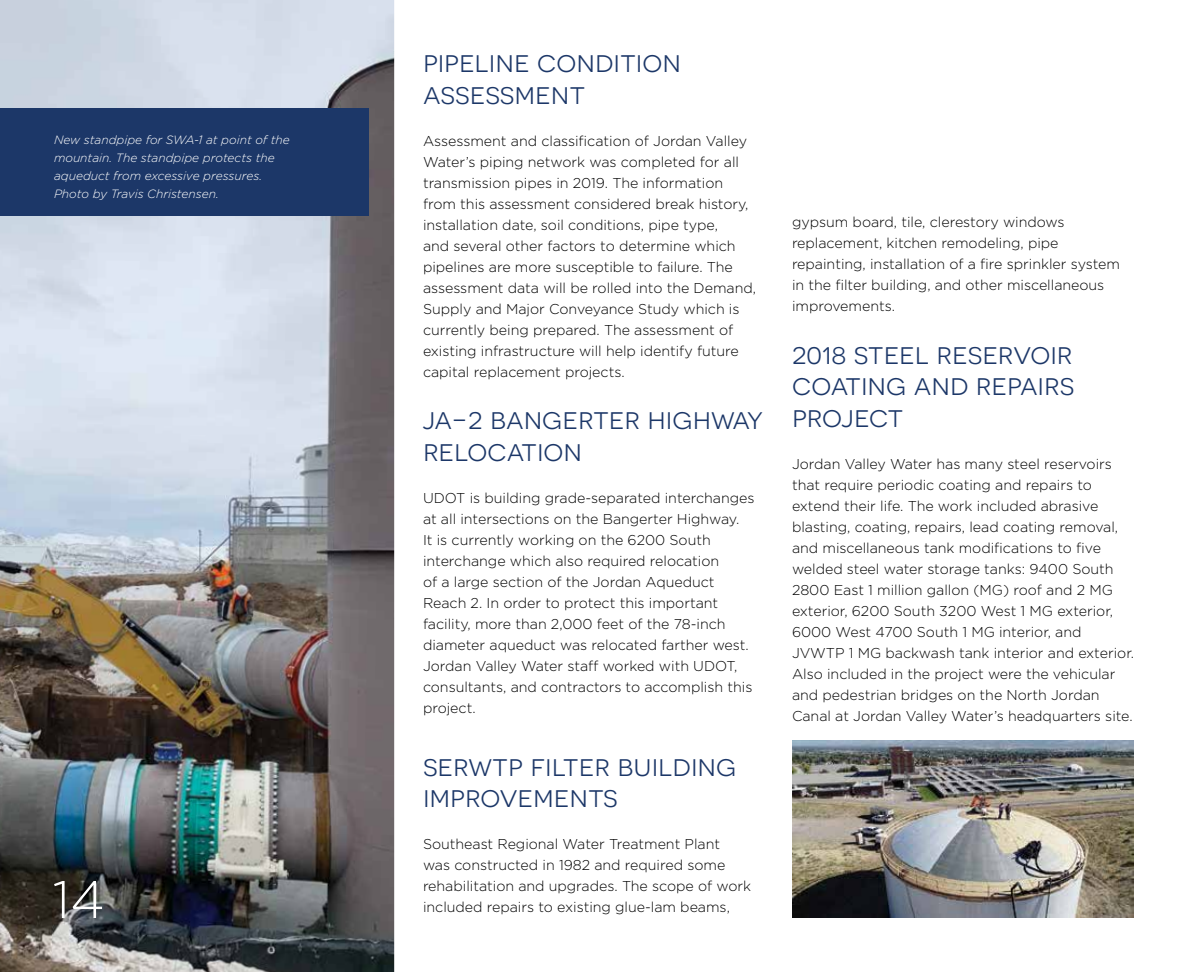
<style>
.page{position:relative;width:1188px;height:972px;background:#fff}
.page>*{position:absolute;margin:0;border:0;box-sizing:border-box;transform-origin:0 0}
.t1{font:300 52.5px "Gotham";color:#fff}
.t2{font:30px/31.5px "Novecentosanswide";color:#1c3768}
.t3{font:300 14.25px/21px "Gotham";color:#000}
.t4{font:italic 300 12px/18px "Gotham";color:#fff}
</style>
<div class="page">
<img style="left:0;top:0;width:394px;height:972px">
<img style="left:792px;top:741px;width:342px;height:177px">
<div style="left:0;top:108px;width:369px;height:108px;background:#1c3768"></div>
<p class="t4" style="left:54px;top:130px;width:237px">New standpipe for SWA-1 at point of the mountain. The standpipe protects the aqueduct from excessive pressures.<br>Photo by Travis Christensen.</p>
<h1 class="t1" style="left:52px;top:866px;width:54px">14</h1>
<h2 class="t2" style="left:423px;top:46px;width:260px">pipeline condition assessment</h2>
<p class="t3" style="left:423px;top:130px;width:335px">Assessment and classification of Jordan Valley Water’s piping network was completed for all transmission pipes in 2019. The information from this assessment considered break history, installation date, soil conditions, pipe type,<br>and several other factors to determine which pipelines are more susceptible to failure. The assessment data will be rolled into the Demand, Supply and Major Conveyance Study which is currently being prepared. The assessment of existing infrastructure will help identify future capital replacement projects.</p>
<h2 class="t2" style="left:423px;top:403px;width:342px">ja-2 bangerter highway relocation</h2>
<p class="t3" style="left:423px;top:487px;width:333px">UDOT is building grade-separated interchanges at all intersections on the Bangerter Highway.<br>It is currently working on the 6200 South interchange which also required relocation<br>of a large section of the Jordan Aqueduct Reach 2. In order to protect this important facility, more than 2,000 feet of the 78-inch diameter aqueduct was relocated farther west.<br>Jordan Valley Water staff worked with UDOT, consultants, and contractors to accomplish this project.</p>
<h2 class="t2" style="left:423px;top:749px;width:315px">serwtp filter building improvements</h2>
<p class="t3" style="left:423px;top:833px;width:330px">Southeast Regional Water Treatment Plant<br>was constructed in 1982 and required some rehabilitation and upgrades. The scope of work included repairs to existing glue-lam beams,</p>
<p class="t3" style="left:792px;top:211px;width:329px">gypsum board, tile, clerestory windows replacement, kitchen remodeling, pipe repainting, installation of a fire sprinkler system in the filter building, and other miscellaneous improvements.</p>
<h2 class="t2" style="left:792px;top:337px;width:284px;text-align:justify">2018 steel reservoir coating and repairs project</h2>
<p class="t3" style="left:792px;top:453px;width:344px">Jordan Valley Water has many steel reservoirs that require periodic coating and repairs to extend their life. The work included abrasive blasting, coating, repairs, lead coating removal, and miscellaneous tank modifications to five welded steel water storage tanks: 9400 South 2800 East 1 million gallon (MG) roof and 2 MG exterior, 6200 South 3200 West 1 MG exterior, 6000 West 4700 South 1 MG interior, and JVWTP 1 MG backwash tank interior and exterior.<br>Also included in the project were the vehicular and pedestrian bridges on the North Jordan Canal at Jordan Valley Water’s headquarters site.</p>
</div>
